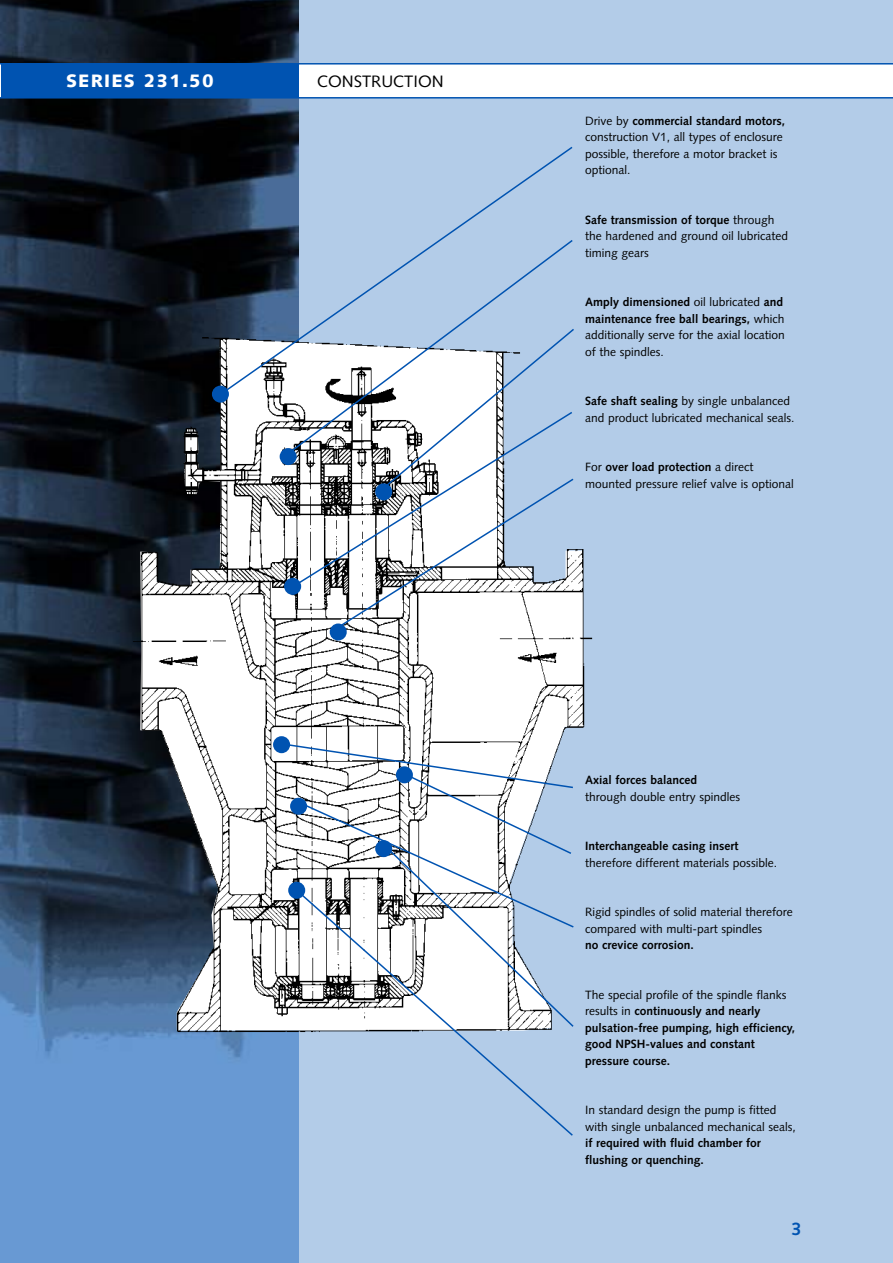
<style>
.page{position:relative;width:893px;height:1263px;background:#fff}
.page>*{position:absolute;margin:0;border:0;box-sizing:border-box;transform-origin:0 0}
.t1{font:900 18px "Syntax";letter-spacing:.065em;color:#fff}
.t2{font:700 18px "Syntax";color:#0053b1}
.t3{font:16.5px "Syntax";color:#000}
.t4{font:12px/16.5px "Syntax";color:#000}
.t5{font:700 12px/16.5px "Syntax";color:#000}
.s1{font-weight:700}
.s2{font-weight:400}
</style>
<div class="page">
<div style="left:1px;top:0;width:891px;height:1263px;background:#b3cce8"></div>
<img style="left:1px;top:0;width:297px;height:1263px">
<div style="left:0;top:64px;width:892px;height:34px;background:#fff"></div>
<hr style="left:0;top:63px;width:892px;height:2px;background:#0053b1">
<hr style="left:0;top:97px;width:892px;height:2px;background:#0053b1">
<div style="left:1px;top:64px;width:297px;height:34px;background:#0053b1"></div>
<img style="left:94px;top:284px;width:499px;height:774px">
<svg style="left:217px;top:145px;width:356px;height:252px"></svg>
<svg style="left:295px;top:455px;width:41px;height:131px;background:#babbbd"></svg>
<svg style="left:299px;top:1028px;width:275px;height:108px"></svg>
<svg style="left:281px;top:742px;width:294px;height:286px;background:#d4dae0"></svg>
<svg style="left:287px;top:238px;width:287px;height:217px"></svg>
<svg style="left:336px;top:327px;width:239px;height:302px"></svg>
<div style="left:330px;top:624px;width:17px;height:17px;background:#0053b1;border-radius:50%"></div>
<div style="left:212px;top:386px;width:17px;height:17px;background:#0053b1;border-radius:50%"></div>
<div style="left:284px;top:578px;width:17px;height:17px;background:#0053b1;border-radius:50%"></div>
<div style="left:280px;top:448px;width:16px;height:17px;background:#0053b1;border-radius:50%"></div>
<div style="left:273px;top:736px;width:17px;height:17px;background:#0053b1;border-radius:50%"></div>
<div style="left:290px;top:798px;width:17px;height:17px;background:#0053b1;border-radius:50%"></div>
<div style="left:288px;top:882px;width:17px;height:17px;background:#0053b1;border-radius:50%"></div>
<div style="left:375px;top:840px;width:17px;height:17px;background:#0053b1;border-radius:50%"></div>
<div style="left:396px;top:766px;width:17px;height:17px;background:#0053b1;border-radius:50%"></div>
<div style="left:375px;top:483px;width:17px;height:17px;background:#0053b1;border-radius:50%"></div>
<h1 class="t1" style="left:66px;top:74px;width:149px">SERIES 231.50</h1>
<h2 class="t3" style="left:317px;top:75px;width:128px">CONSTRUCTION</h2>
<p class="t4" style="left:585px;top:113px;width:201px">Drive by <span class="s1">commercial standard motors, </span>construction V1, all types of enclosure possible, therefore a motor bracket is optional.</p>
<p class="t4" style="left:585px;top:212px;width:204px"><span class="s1">Safe transmission of torque</span> through the hardened and ground oil lubricated timing gears</p>
<p class="t4" style="left:585px;top:295px;width:201px"><span class="s1">Amply dimensioned</span> oil lubricated <span class="s1">and maintenance free ball bearings,</span> which additionally serve for the axial location of the spindles.</p>
<p class="t4" style="left:585px;top:394px;width:211px"><span class="s1">Safe shaft sealing</span> by single unbalanced and product lubricated mechanical seals.</p>
<p class="t4" style="left:585px;top:460px;width:210px">For <span class="s1">over load protection</span> a direct mounted pressure relief valve is optional</p>
<p class="t5" style="left:585px;top:773px;width:113px">Axial forces balanced</p>
<p class="t4" style="left:585px;top:790px;width:156px">through double entry spindles</p>
<p class="t5" style="left:585px;top:839px;width:155px">Interchangeable casing insert</p>
<p class="t4" style="left:585px;top:856px;width:193px">therefore different materials possible.</p>
<p class="t4" style="left:585px;top:905px;width:209px">Rigid spindles of solid material therefore compared with multi-part spindles</p>
<p class="t5" style="left:585px;top:938px;width:110px">no crevice corrosion.</p>
<p class="t5" style="left:585px;top:988px;width:211px"><span class="s2">The special profile of the spindle flanks results in</span> continuously and nearly pulsation-free pumping, high efficiency, good NPSH-values and constant pressure course.</p>
<p class="t4" style="left:585px;top:1103px;width:212px">In standard design the pump is fitted with single unbalanced mechanical seals,</p>
<p class="t5" style="left:585px;top:1136px;width:177px">if required with fluid chamber for flushing or quenching.</p>
<h1 class="t2" style="left:791px;top:1222px;width:12px">3</h1>
</div>
